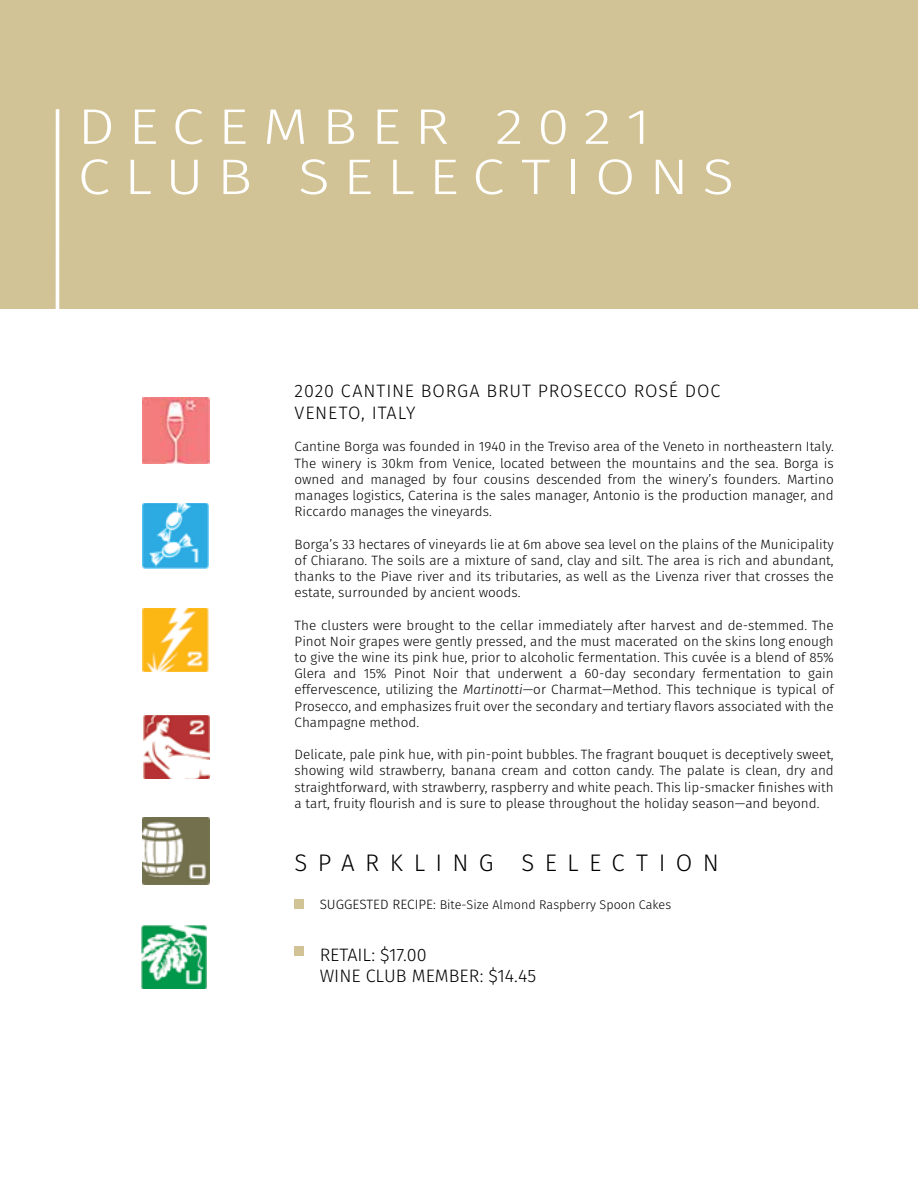
<style>
.page{position:relative;width:918px;height:1188px;background:#fff}
.page>*{position:absolute;margin:0;border:0;box-sizing:border-box;transform-origin:0 0}
.t1{font:300 49.95px/50.2px "Fira Sans";letter-spacing:.23em;color:#fff;scale:1.18 1}
.t2{font:300 24px "Fira Sans";letter-spacing:.425em;color:#000}
.t3{font:300 18px/21.6px "Fira Sans";letter-spacing:.035em;color:#000}
.t4{font:300 18px/21.6px "Fira Sans";color:#000}
.t5{font:300 13.5px/16.2px "Fira Sans";color:#000;text-align:justify}
.t6{font:300 12.6px "Fira Sans";color:#000}
.s1{font-style:italic}
.s2{font-size:13.5px}
</style>
<div class="page">
<div style="left:0;top:0;width:918px;height:309px;background:#d2c396"></div>
<div style="left:295px;top:899px;width:9px;height:10px;background:#d2c396"></div>
<div style="left:295px;top:946px;width:9px;height:10px;background:#d2c396"></div>
<hr style="left:56px;top:109px;width:3px;height:219px;background:#fff">
<img style="left:143px;top:397px;width:66px;height:67px">
<img style="left:143px;top:818px;width:66px;height:66px">
<img style="left:143px;top:503px;width:65px;height:65px">
<img style="left:143px;top:608px;width:66px;height:64px">
<img style="left:144px;top:715px;width:66px;height:63px">
<img style="left:142px;top:925px;width:65px;height:64px">
<h1 class="t1" style="left:78px;top:101px;width:558px">DECEMBER 2021<br>CLUB SELECTIONS</h1>
<h3 class="t3" style="left:295px;top:380px;width:427px">2020 CANTINE BORGA BRUT PROSECCO ROSÉ DOC<br>VENETO, ITALY</h3>
<p class="t5" style="left:295px;top:439px;width:541px">Cantine Borga was founded in 1940 in the Treviso area of the Veneto in northeastern Italy.<br>The winery is 30km from Venice, located between the mountains and the sea. Borga is owned and managed by four cousins descended from the winery’s founders. Martino manages logistics, Caterina is the sales manager, Antonio is the production manager, and Riccardo manages the vineyards.</p>
<p class="t5" style="left:295px;top:536px;width:541px">Borga’s 33 hectares of vineyards lie at 6m above sea level on the plains of the Municipality of Chiarano. The soils are a mixture of sand, clay and silt. The area is rich and abundant, thanks to the Piave river and its tributaries, as well as the Livenza river that crosses the estate, surrounded by ancient woods.</p>
<p class="t5" style="left:295px;top:617px;width:541px">The clusters were brought to the cellar immediately after harvest and de-stemmed. The Pinot Noir grapes were gently pressed, and the must macerated on the skins long enough to give the wine its pink hue, prior to alcoholic fermentation. This cuvée is a blend of 85% Glera and 15% Pinot Noir that underwent a 60-day secondary fermentation to gain effervescence, utilizing the <span class="s1">Martinotti</span>—or Charmat—Method. This technique is typical of Prosecco, and emphasizes fruit over the secondary and tertiary flavors associated with the Champagne method.</p>
<p class="t5" style="left:295px;top:746px;width:541px">Delicate, pale pink hue, with pin-point bubbles. The fragrant bouquet is deceptively sweet, showing wild strawberry, banana cream and cotton candy. The palate is clean, dry and straightforward, with strawberry, raspberry and white peach. This lip-smacker finishes with a tart, fruity flourish and is sure to please throughout the holiday season—and beyond.</p>
<h2 class="t2" style="left:295px;top:846px;width:426px">SPARKLING SELECTION</h2>
<p class="t6" style="left:320px;top:896px;width:353px"><span class="s2">SUGGESTED RECIPE:</span> Bite-Size Almond Raspberry Spoon Cakes</p>
<h3 class="t4" style="left:320px;top:944px;width:218px">RETAIL: $17.00<br>WINE CLUB MEMBER: $14.45</h3>
</div>
